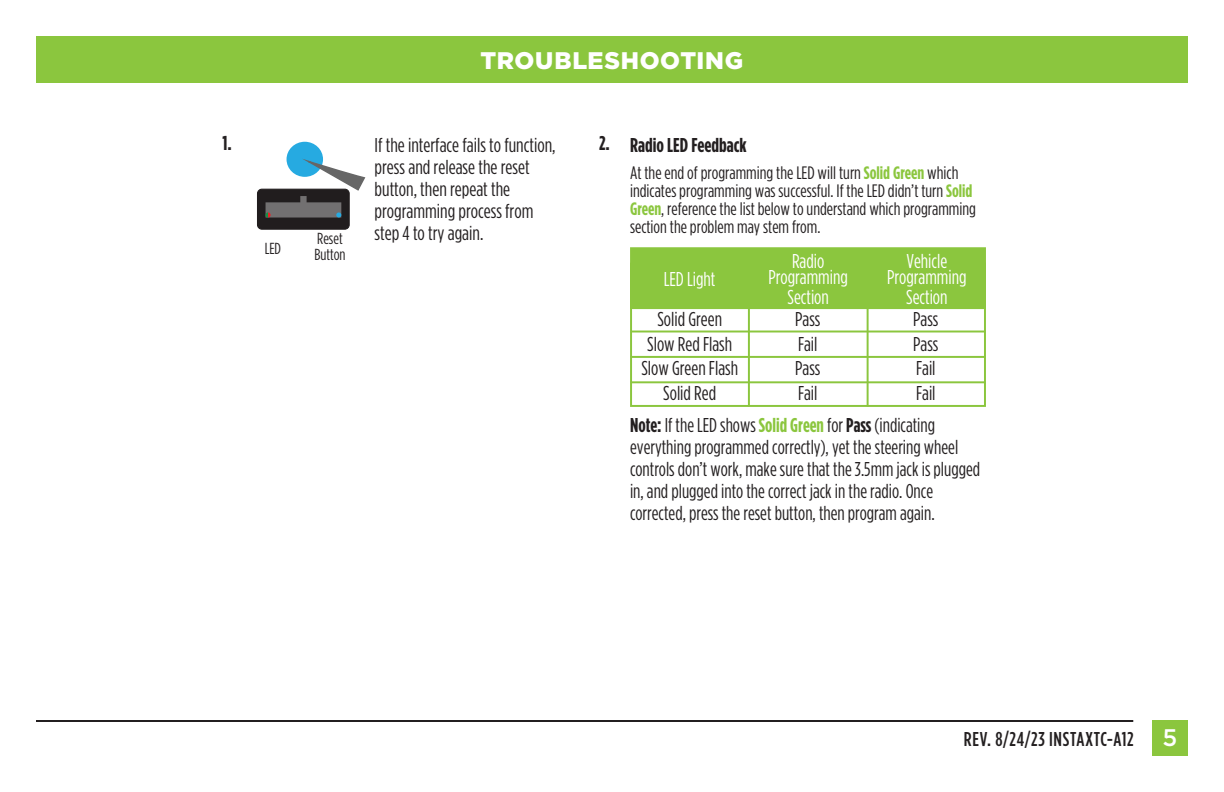
<style>
.page{position:relative;width:1224px;height:792px;background:#fff}
.page>*{position:absolute;margin:0;border:0;box-sizing:border-box;transform-origin:0 0}
.t1{font:900 24px "Gotham";letter-spacing:.03em;color:#fff}
.t2{font:20px/24.4px "Gotham Condensed";color:#231f20}
.t3{font:20px/16px "Gotham Condensed";color:#fff;text-align:center}
.t4{font:500 20px "Gotham Condensed";letter-spacing:.03em;color:#231f20}
.t5{font:700 20px "Gotham Condensed";color:#231f20}
.t6{font:18px/18px "Gotham Condensed";color:#231f20}
.t7{font:16px/16px "Gotham Condensed";color:#231f20}
.s1{font-weight:700;color:#8bc63e}
.s2{font-weight:700}
.s3{font-family:"Gotham";font-size:24px;color:#fff}
</style>
<div class="page">
<div style="left:36px;top:36px;width:1152px;height:46px;background:#8bc63e"></div>
<div style="left:1152px;top:720px;width:36px;height:36px;background:#8bc63e"></div>
<hr style="left:36px;top:720px;width:1097px;height:2px;background:#231f20">
<div style="left:630px;top:247px;width:356px;height:62px;background:#8bc63e;border:2px solid #8bc63e"></div>
<div style="left:258px;top:189px;width:91px;height:40px;background:#211d1e;border-radius:4px"></div>
<div style="left:257px;top:189px;width:93px;height:41px;border:1px solid #211d1e;border-radius:4px"></div>
<div style="left:287px;top:142px;width:36px;height:35px;background:#26aae1;border-radius:50%"></div>
<svg style="left:266px;top:161px;width:99px;height:57px"></svg>
<div style="left:630px;top:263px;width:356px;height:144px;border:2px solid #8bc63e"></div>
<hr style="left:631px;top:331px;width:354px;height:1px;background:#8bc63e">
<hr style="left:631px;top:356px;width:354px;height:2px;background:#8bc63e">
<hr style="left:631px;top:381px;width:354px;height:2px;background:#8bc63e">
<hr style="left:748px;top:306px;width:2px;height:100px;background:#8bc63e">
<hr style="left:867px;top:306px;width:2px;height:100px;background:#8bc63e">
<p class="t1" style="left:481px;top:46px;width:264px">TROUBLESHOOTING</p>
<p class="t5" style="left:222px;top:132px;width:11px">1.</p>
<p class="t5" style="left:599px;top:132px;width:12px">2.</p>
<p class="t2" style="left:375px;top:133px;width:182px;line-height:22px">If the interface fails to function, press and release the reset button, then repeat the programming process from step 4 to try again.</p>
<p class="t7" style="left:265px;top:240px;width:18px">LED</p>
<p class="t7" style="left:314px;top:231px;width:33px">Reset<br>Button</p>
<p class="t5" style="left:630px;top:133px;width:118px">Radio LED Feedback</p>
<p class="t6" style="left:630px;top:163px;width:347px">At the end of programming the LED will turn <span class="s1">Solid Green</span> which indicates programming was successful. If the LED didn’t turn <span class="s1">Solid Green</span>, reference the list below to understand which programming section the problem may stem from.</p>
<p class="t3" style="left:664px;top:271px;width:53px">LED Light</p>
<p class="t3" style="left:769px;top:253px;width:81px">Radio<br>Programming</p>
<p class="t3" style="left:788px;top:289px;width:43px">Section</p>
<p class="t3" style="left:887px;top:253px;width:81px">Vehicle<br>Programming</p>
<p class="t3" style="left:906px;top:289px;width:43px">Section</p>
<p class="t2" style="left:641px;top:307px;width:98px;text-align:center">Solid Green<br>Slow Red Flash<br>Slow Green Flash<br>Solid Red</p>
<p class="t2" style="left:795px;top:307px;width:27px">Pass<br>Fail<br>Pass<br>Fail</p>
<p class="t2" style="left:913px;top:307px;width:27px">Pass<br>Pass<br>Fail<br>Fail</p>
<p class="t2" style="left:630px;top:413px;width:352px;line-height:22px"><span class="s2">Note:</span> If the LED shows <span class="s1">Solid Green</span> for <span class="s2">Pass</span> (indicating everything programmed correctly), yet the steering wheel controls don’t work, make sure that the 3.5mm jack is plugged in, and plugged into the correct jack in the radio. Once corrected, press the reset button, then program again.</p>
<p class="t4" style="left:964px;top:728px;width:215px">REV. 8/24/23 INSTAXTC-A12 <span class="s3">5</span></p>
</div>
